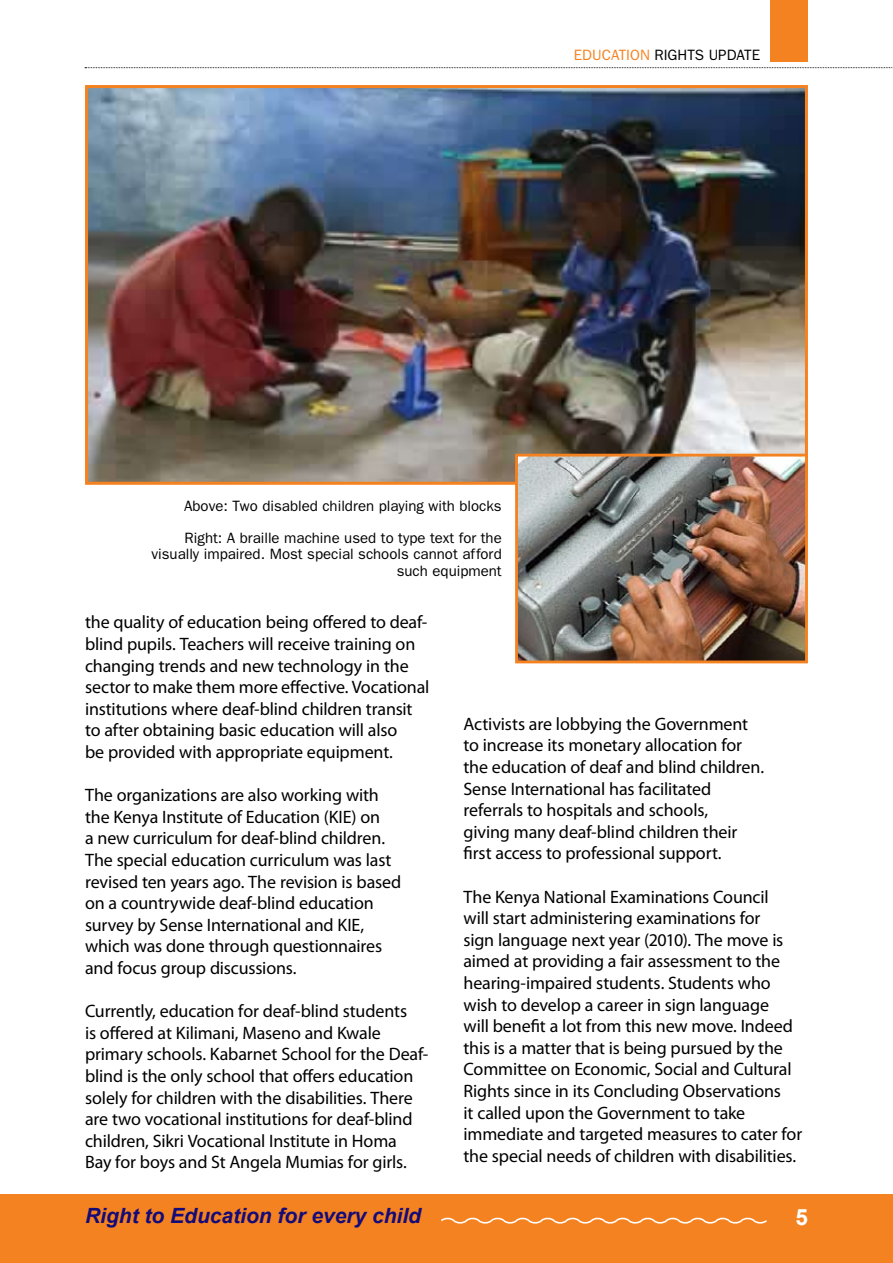
<style>
.page{position:relative;width:893px;height:1263px;background:#fff}
.page>*{position:absolute;margin:0;border:0;box-sizing:border-box;transform-origin:0 0}
.t1{font:700 22.5px "Arial";color:#fff}
.t2{font:italic 700 21px "Arial";color:#000080}
.t3{font:18px/21.6px "Myriad Pro";letter-spacing:-.01em;color:#000}
.t4{font:15px/31.5px "Franklin Gothic";color:#000}
.s1{color:#f58220}
</style>
<div class="page">
<div style="left:770px;top:0;width:38px;height:62px;background:#f58220"></div>
<div style="left:0;top:1195px;width:893px;height:68px;background:#f58220"></div>
<svg style="left:441px;top:1217px;width:326px;height:7px"></svg>
<svg style="left:85px;top:67px;width:808px;height:1px"></svg>
<img style="left:89px;top:89px;width:715px;height:392px">
<div style="left:85px;top:85px;width:723px;height:400px;border:3px solid #f58220"></div>
<img style="left:519px;top:458px;width:285px;height:201px">
<div style="left:515px;top:454px;width:293px;height:209px;border:3px solid #f58220"></div>
<p class="t4" style="left:574px;top:39px;width:188px"><span class="s1">EDUCATION</span> RIGHTS UPDATE</p>
<p class="t4" style="left:184px;top:490px;width:319px">Above: Two disabled children playing with blocks<br>Right: A braille machine used to type text for the</p>
<p class="t4" style="left:152px;top:545px;width:352px;line-height:16.5px;text-align:right">visually impaired. Most special schools cannot afford such equipment</p>
<p class="t3" style="left:85px;top:611px;width:346px">the quality of education being offered to deaf&shy;blind pupils. Teachers will receive training on changing trends and new technology in the sector to make them more effective. Vocational institutions where deaf-blind children transit to after obtaining basic education will also<br>be provided with appropriate equipment.</p>
<p class="t3" style="left:85px;top:784px;width:318px">The organizations are also working with the Kenya Institute of Education (KIE) on<br>a new curriculum for deaf-blind children.<br>The special education curriculum was last revised ten years ago. The revision is based on a countrywide deaf-blind education survey by Sense International and KIE, which was done through questionnaires and focus group discussions.</p>
<p class="t3" style="left:85px;top:1000px;width:345px">Currently, education for deaf-blind students<br>is offered at Kilimani, Maseno and Kwale primary schools. Kabarnet School for the Deaf&shy;blind is the only school that offers education solely for children with the disabilities. There are two vocational institutions for deaf-blind children, Sikri Vocational Institute in Homa<br>Bay for boys and St Angela Mumias for girls.</p>
<p class="t3" style="left:463px;top:713px;width:302px">Activists are lobbying the Government to increase its monetary allocation for the education of deaf and blind children.<br>Sense International has facilitated referrals to hospitals and schools,<br>giving many deaf-blind children their first access to professional support.</p>
<p class="t3" style="left:463px;top:885px;width:340px">The Kenya National Examinations Council<br>will start administering examinations for<br>sign language next year (2010). The move is aimed at providing a fair assessment to the hearing-impaired students. Students who wish to develop a career in sign language<br>will benefit a lot from this new move. Indeed this is a matter that is being pursued by the Committee on Economic, Social and Cultural Rights since in its Concluding Observations<br>it called upon the Government to take immediate and targeted measures to cater for the special needs of children with disabilities.</p>
<p class="t2" style="left:85px;top:1202px;width:338px">Right to Education for every child</p>
<p class="t1" style="left:795px;top:1202px;width:14px">5</p>
</div>
